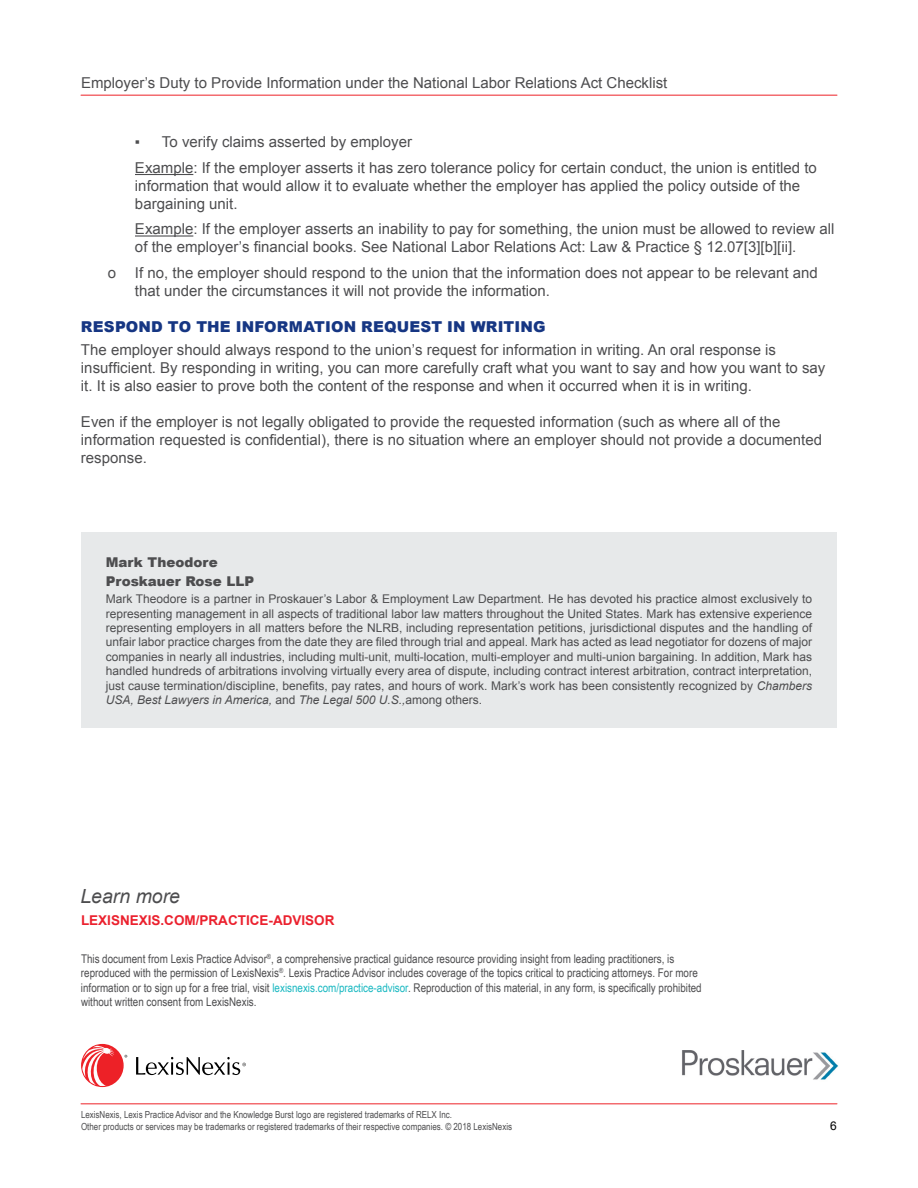
<style>
.page{position:relative;width:918px;height:1188px;background:#fff}
.page>*{position:absolute;margin:0;border:0;box-sizing:border-box;transform-origin:0 0}
.t1{font:italic 19.5px "Arial";color:#4d4d4f}
.t2{font:15px/18px "Arial";color:#4d4d4f}
.t3{font:900 15px "Arial";letter-spacing:.01em;color:#163683}
.t4{font:700 13.5px "Arial";color:#eb212e}
.t5{font:900 13.5px/19.2px "Arial";color:#4d4d4f}
.t6{font:12px/14.4px "Arial";color:#4d4d4f;text-align:justify}
.t7{font:12px/14.4px "Arial Narrow";color:#4d4d4f}
.t8{font:12px "Arial";color:#000}
.t9{font:9.75px/12px "Arial Narrow";color:#4d4d4f}
.s1{font-style:italic}
.s2{color:#18b8c1}
</style>
<div class="page">
<hr style="left:81px;top:1104px;width:756px;height:1px;background:#ed2127">
<hr style="left:81px;top:95px;width:756px;height:1px;background:#ed2127">
<svg style="left:81px;top:1044px;width:46px;height:43px"></svg>
<svg style="left:136px;top:1057px;width:110px;height:18px"></svg>
<img style="left:682px;top:1050px;width:156px;height:30px">
<hr style="left:135px;top:174px;width:58px;height:1px;background:#4d4d4f">
<hr style="left:135px;top:235px;width:58px;height:2px;background:#4d4d4f">
<div style="left:81px;top:532px;width:756px;height:196px;background:#e7e9ea"></div>
<p class="t2" style="left:81px;top:74px;width:588px">Employer’s Duty to Provide Information under the National Labor Relations Act Checklist</p>
<p class="t2" style="left:135px;top:130px;width:683px;line-height:25.5px;text-indent:27px">To verify claims asserted by employer<br>Example: If the employer asserts it has zero tolerance policy for certain conduct, the union is entitled to</p>
<p class="t2" style="left:135px;top:177px;width:667px">information that would allow it to evaluate whether the employer has applied the policy outside of the bargaining unit.</p>
<p class="t2" style="left:135px;top:220px;width:701px">Example: If the employer asserts an inability to pay for something, the union must be allowed to review all of the employer’s financial books. See National Labor Relations Act: Law &amp; Practice § 12.07[3][b][ii].</p>
<p class="t2" style="left:135px;top:264px;width:684px;text-indent:-27px">o If no, the employer should respond to the union that the information does not appear to be relevant and that under the circumstances it will not provide the information.</p>
<p class="t3" style="left:81px;top:316px;width:466px">RESPOND TO THE INFORMATION REQUEST IN WRITING</p>
<p class="t2" style="left:81px;top:341px;width:746px">The employer should always respond to the union’s request for information in writing. An oral response is insufficient. By responding in writing, you can more carefully craft what you want to say and how you want to say it. It is also easier to prove both the content of the response and when it occurred when it is in writing.</p>
<p class="t2" style="left:81px;top:413px;width:743px">Even if the employer is not legally obligated to provide the requested information (such as where all of the information requested is confidential), there is no situation where an employer should not provide a documented response.</p>
<p class="t2" style="left:108px;top:133px;width:34px">- ▪</p>
<p class="t5" style="left:106px;top:552px;width:150px">Mark Theodore<br>Proskauer Rose LLP</p>
<p class="t6" style="left:106px;top:592px;width:708px">Mark Theodore is a partner in Proskauer’s Labor &amp; Employment Law Department. He has devoted his practice almost exclusively to representing management in all aspects of traditional labor law matters throughout the United States. Mark has extensive experience representing employers in all matters before the NLRB, including representation petitions, jurisdictional disputes and the handling of unfair labor practice charges from the date they are filed through trial and appeal. Mark has acted as lead negotiator for dozens of major companies in nearly all industries, including multi-unit, multi-location, multi-employer and multi-union bargaining. In addition, Mark has handled hundreds of arbitrations involving virtually every area of dispute, including contract interest arbitration, contract interpretation, just cause termination/discipline, benefits, pay rates, and hours of work. Mark’s work has been consistently recognized by <span class="s1">Chambers USA, Best Lawyers in America,</span> and <span class="s1">The Legal 500 U.S.,</span>among others.</p>
<h1 class="t1" style="left:80px;top:884px;width:101px">Learn more</h1>
<p class="t4" style="left:81px;top:911px;width:255px">LEXISNEXIS.COM/PRACTICE-ADVISOR</p>
<p class="t7" style="left:81px;top:951px;width:622px">This document from Lexis Practice Advisor<sup>®</sup>, a comprehensive practical guidance resource providing insight from leading practitioners, is reproduced with the permission of LexisNexis<sup>®</sup>. Lexis Practice Advisor includes coverage of the topics critical to practicing attorneys. For more information or to sign up for a free trial, visit <span class="s2">lexisnexis.com/practice-advisor</span>. Reproduction of this material, in any form, is specifically prohibited without written consent from LexisNexis.</p>
<p class="t9" style="left:81px;top:1108px;width:433px">LexisNexis, Lexis Practice Advisor and the Knowledge Burst logo are registered trademarks of RELX Inc.<br>Other products or services may be trademarks or registered trademarks of their respective companies. © 2018 LexisNexis</p>
<p class="t8" style="left:830px;top:1118px;width:8px">6</p>
</div>
